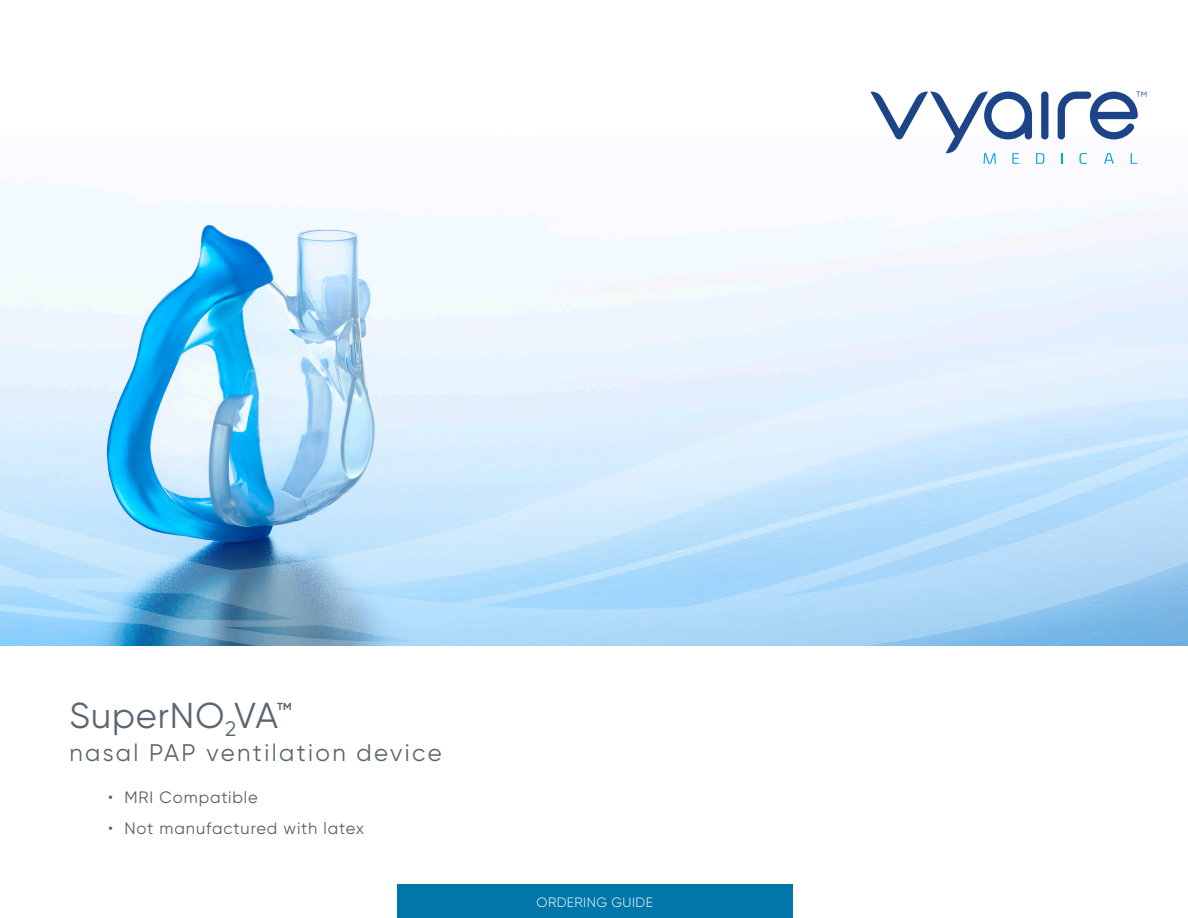
<style>
.page{position:relative;width:1188px;height:918px;background:#fff}
.page>*{position:absolute;margin:0;border:0;box-sizing:border-box;transform-origin:0 0}
.t1{font:36px "Gilroy";letter-spacing:.025em;color:#5a6670}
.t2{font:24px "Gilroy";letter-spacing:.1em;color:#5a6670}
.t3{font:16.5px "Gilroy";letter-spacing:.055em;color:#5f5f62}
.t4{font:300 13.5px "Gilroy";letter-spacing:.03em;color:#fff}
</style>
<div class="page">
<div style="left:397px;top:884px;width:396px;height:34px;background:#0076a9"></div>
<img style="left:0;top:135px;width:1188px;height:167px">
<div style="left:1041px;top:92px;width:7px;height:47px;background:#1d4389;border-radius:4px"></div>
<svg style="left:1058px;top:92px;width:88px;height:47px"></svg>
<svg style="left:870px;top:92px;width:174px;height:72px"></svg>
<svg style="left:1079px;top:153px;width:8px;height:11px"></svg>
<svg style="left:1104px;top:153px;width:10px;height:11px"></svg>
<svg style="left:1131px;top:153px;width:6px;height:11px"></svg>
<div style="left:0;top:302px;width:1188px;height:395px;background:#fff;opacity:.75"></div>
<svg style="left:0;top:340px;width:1188px;height:77px;background:#d3ebfb"></svg>
<svg style="left:0;top:417px;width:1188px;height:240px"></svg>
<svg style="left:0;top:420px;width:1188px;height:229px;background:#add7f4"></svg>
<p class="t1" style="left:69px;top:694px;width:225px">SuperNO<sub>2</sub>VA™</p>
<p class="t2" style="left:69px;top:738px;width:374px">nasal PAP ventilation device</p>
<p class="t3" style="left:108px;top:787px;width:151px">• MRI Compatible</p>
<p class="t3" style="left:108px;top:818px;width:258px">• Not manufactured with latex</p>
<p class="t4" style="left:537px;top:894px;width:118px">ORDERING GUIDE</p>
</div>
